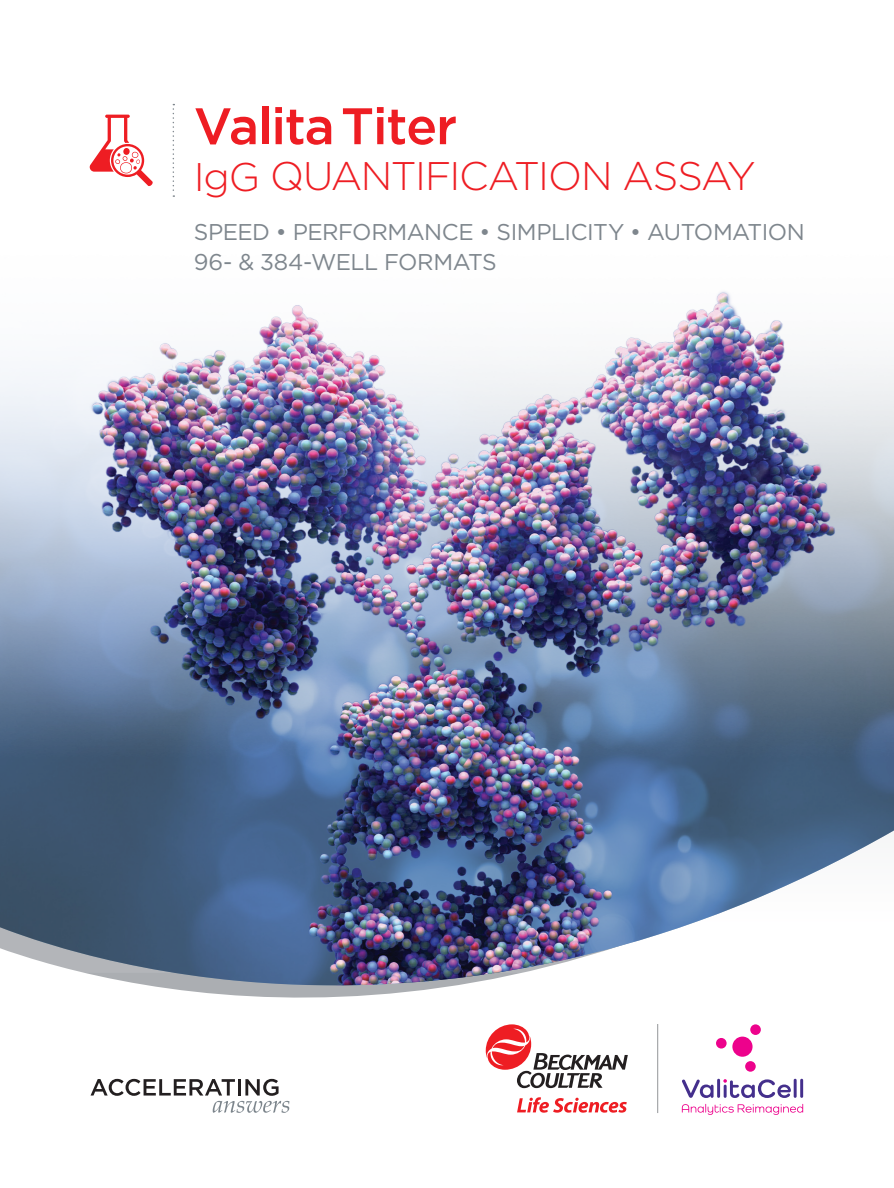
<style>
.page{position:relative;width:894px;height:1188px;background:#fff}
.page>*{position:absolute;margin:0;border:0;box-sizing:border-box;transform-origin:0 0}
.t1{font:500 51.3px "Gotham";letter-spacing:-.025em;color:#ee1d23}
.t2{font:300 39.9px "Gotham";letter-spacing:-.035em;color:#ee1d23}
.t3{font:22.8px/30px "Gotham";letter-spacing:-.025em;color:#7e868d}
</style>
<div class="page">
<svg style="left:681px;top:1112px;width:121px;height:3px"></svg>
<svg style="left:517px;top:1112px;width:108px;height:1px"></svg>
<hr style="left:657px;top:1024px;width:1px;height:89px;background:#939598">
<svg style="left:116px;top:987px;width:688px;height:107px"></svg>
<svg style="left:172px;top:104px;width:2px;height:93px"></svg>
<svg style="left:90px;top:115px;width:63px;height:71px"></svg>
<img style="left:0;top:291px;width:885px;height:696px">
<svg style="left:90px;top:1079px;width:199px;height:34px"></svg>
<p class="t1" style="left:194px;top:92px;width:265px">ValitaTiter</p>
<p class="t2" style="left:194px;top:151px;width:563px">IgG QUANTIFICATION ASSAY</p>
<p class="t3" style="left:194px;top:216px;width:612px">SPEED • PERFORMANCE • SIMPLICITY • AUTOMATION<br>96- &amp; 384-WELL FORMATS</p>
</div>
